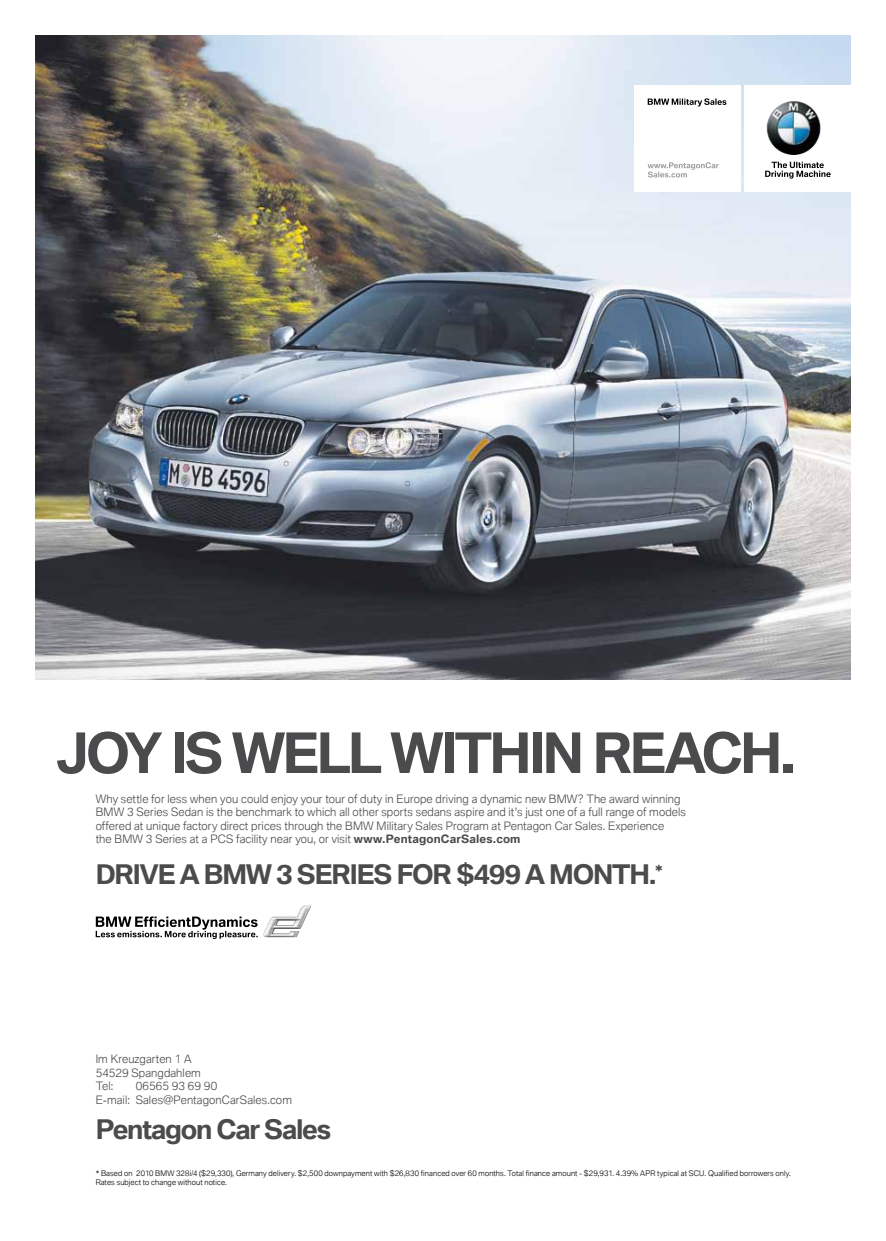
<style>
.page{position:relative;width:886px;height:1241px;background:#fff}
.page>*{position:absolute;margin:0;border:0;box-sizing:border-box;transform-origin:0 0}
.t1{font:700 53.75px "BMW Type V2";letter-spacing:-.05em;color:#4b4b4d}
.t2{font:700 26.25px "BMW Type V2";letter-spacing:-.045em;color:#4b4b4d}
.t3{font:300 11.25px/13.5px "BMW Type V2";letter-spacing:.01em;color:#4b4b4d}
.t4{font:300 7.5px/9px "BMW Type V2";letter-spacing:.015em;color:#000}
.s1{font-style:inherit}
</style>
<div class="page">
<img style="left:35px;top:35px;width:815px;height:644px">
<div style="left:634px;top:85px;width:107px;height:106px;background:#fff"></div>
<div style="left:744px;top:85px;width:106px;height:106px;background:#fff"></div>
<img style="left:766px;top:101px;width:55px;height:54px">
<svg style="left:648px;top:98px;width:78px;height:8px"></svg>
<svg style="left:765px;top:162px;width:66px;height:16px"></svg>
<svg style="left:647px;top:162px;width:72px;height:15px"></svg>
<img style="left:263px;top:905px;width:48px;height:32px">
<svg style="left:96px;top:916px;width:162px;height:22px"></svg>
<h1 class="t1" style="left:56px;top:721px;width:741px">JOY IS WELL WITHIN REACH.</h1>
<p class="t3" style="left:96px;top:793px;width:592px">Why settle for less when you could enjoy your tour of duty in Europe driving a dynamic new BMW? The award winning BMW 3 Series Sedan is the benchmark to which all other sports sedans aspire and it’s just one of a full range of models offered at unique factory direct prices through the BMW Military Sales Program at Pentagon Car Sales. Experience<br>the BMW 3 Series at a PCS facility near you, or visit <span class="s1">www.PentagonCarSales.com</span></p>
<h2 class="t2" style="left:96px;top:859px;width:569px">DRIVE A BMW 3 SERIES FOR $499 A MONTH.<sup>*</sup></h2>
<p class="t3" style="left:96px;top:1053px;width:107px">Im Kreuzgarten 1 A<br>54529 Spangdahlem<br>Tel:</p>
<p class="t3" style="left:96px;top:1080px;width:198px;text-indent:40px">06565 93 69 90<br>E-mail: Sales@PentagonCarSales.com</p>
<h2 class="t2" style="left:96px;top:1113px;width:237px">Pentagon Car Sales</h2>
<p class="t4" style="left:96px;top:1169px;width:697px">* Based on 2010 BMW 328i/4 ($29,330), Germany delivery. $2,500 downpayment with $26,830 financed over 60 months. Total finance amount - $29,931. 4.39% APR typical at SCU. Qualified borrowers only.<br>Rates subject to change without notice.</p>
</div>
